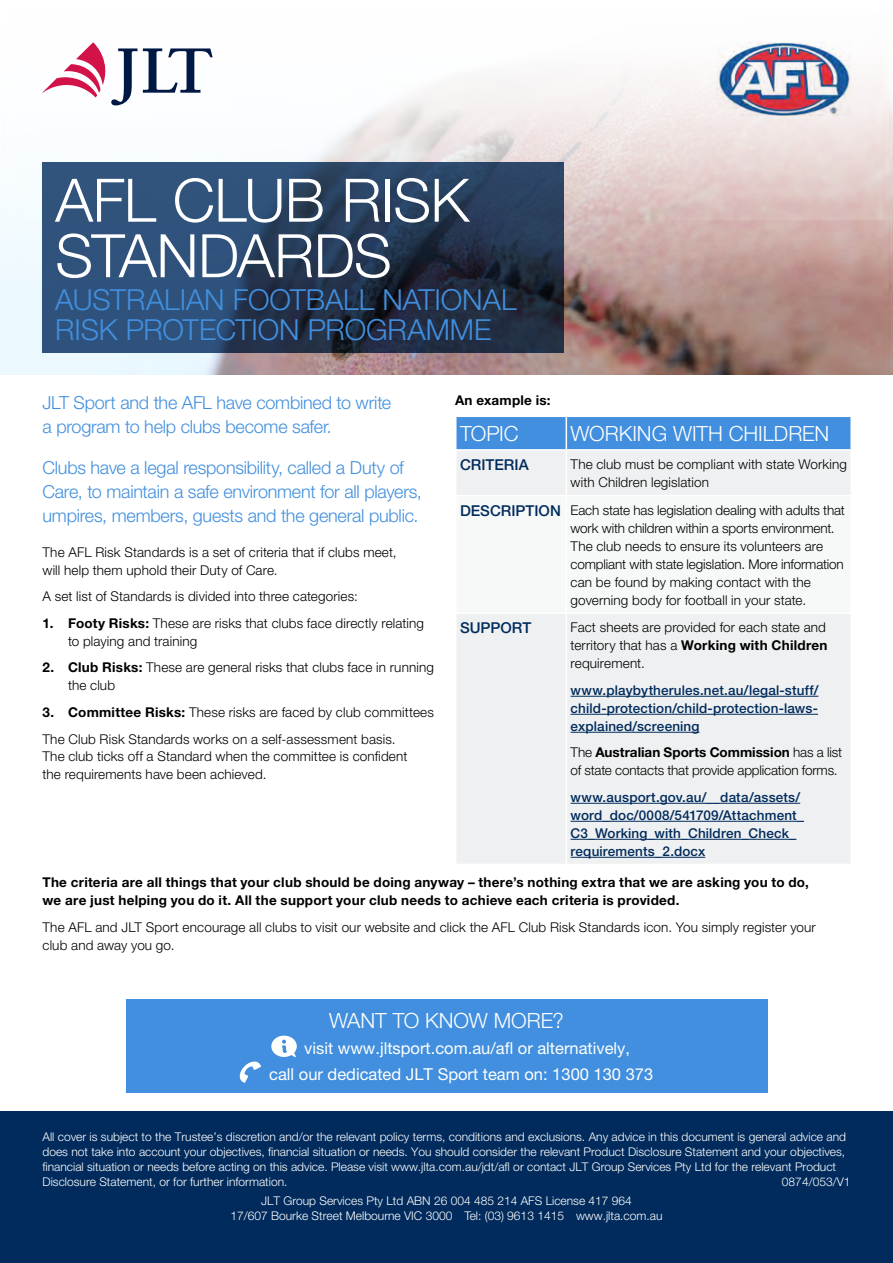
<style>
.page{position:relative;width:893px;height:1263px;background:#fff}
.page>*{position:absolute;margin:0;border:0;box-sizing:border-box;transform-origin:0 0}
.t1{font:300 60px/55.5px "Helvetica Neue";letter-spacing:-.01em;color:#fff}
.t2{font:300 29.1px/30px "Helvetica Neue";letter-spacing:-.005em;color:#418fde}
.t3{font:300 21px "Helvetica Neue";letter-spacing:-.005em;color:#fff}
.t4{font:300 18px/24px "Helvetica Neue";letter-spacing:-.015em;color:#418fde}
.t5{font:16.5px/25.7px "Helvetica Neue";color:#fff}
.t6{font:500 15px "Helvetica Neue";color:#002b5c}
.t7{font:300 13.5px/18px "Helvetica Neue";letter-spacing:.01em;color:#000}
.t8{font:300 13.5px/18px "Helvetica Neue";letter-spacing:-.01em;color:#000}
.t9{font:500 13.5px/18px "Helvetica Neue";letter-spacing:.01em;color:#002b5c;text-align:justify}
.t10{font:700 13.5px/18px "Helvetica Neue";letter-spacing:.02em;color:#000}
.t11{font:300 12px/15px "Helvetica Neue";color:#fff}
.s1{font-weight:500;font-size:15px;color:#002b5c}
.s2{font-weight:700}
</style>
<div class="page">
<img style="left:1px;top:42px;width:892px;height:333px">
<img style="left:717px;top:43px;width:133px;height:73px">
<svg style="left:43px;top:162px;width:521px;height:190px;background:#28405f"></svg>
<div style="left:456px;top:417px;width:394px;height:32px;background:#418fde"></div>
<div style="left:457px;top:451px;width:393px;height:413px;background:#eff0f1"></div>
<svg style="left:457px;top:496px;width:393px;height:116px"></svg>
<hr style="left:566px;top:417px;width:1px;height:32px;background:#fff">
<hr style="left:566px;top:451px;width:1px;height:44px;background:#fff">
<hr style="left:455px;top:495px;width:111px;height:1px;background:#fff">
<hr style="left:566px;top:495px;width:286px;height:1px;background:#fff">
<hr style="left:566px;top:496px;width:1px;height:116px;background:#fff">
<hr style="left:455px;top:612px;width:111px;height:2px;background:#fff">
<hr style="left:566px;top:612px;width:286px;height:2px;background:#fff">
<hr style="left:566px;top:614px;width:1px;height:250px;background:#fff">
<hr style="left:571px;top:696px;width:247px;height:1px;background:#002b5c">
<hr style="left:571px;top:714px;width:247px;height:1px;background:#002b5c">
<hr style="left:571px;top:732px;width:128px;height:1px;background:#002b5c">
<hr style="left:571px;top:803px;width:229px;height:1px;background:#002b5c">
<hr style="left:571px;top:821px;width:233px;height:1px;background:#002b5c">
<hr style="left:571px;top:839px;width:225px;height:1px;background:#002b5c">
<hr style="left:571px;top:857px;width:134px;height:1px;background:#002b5c">
<svg style="left:143px;top:48px;width:70px;height:45px"></svg>
<svg style="left:43px;top:43px;width:94px;height:62px"></svg>
<div style="left:0;top:1111px;width:893px;height:152px;background:#002b5c"></div>
<div style="left:126px;top:999px;width:641px;height:94px;background:#418fde"></div>
<svg style="left:271px;top:1035px;width:26px;height:23px"></svg>
<svg style="left:239px;top:1061px;width:22px;height:22px"></svg>
<h1 class="t1" style="left:55px;top:171px;width:415px">AFL CLUB RISK<br>STANDARDS</h1>
<h2 class="t2" style="left:55px;top:284px;width:463px">AUSTRALIAN FOOTBALL NATIONAL<br>RISK PROTECTION PROGRAMME</h2>
<p class="t10" style="left:455px;top:391px;width:97px">An example is:</p>
<h3 class="t3" style="left:460px;top:421px;width:60px">TOPIC</h3>
<h3 class="t3" style="left:571px;top:421px;width:260px">WORKING WITH CHILDREN</h3>
<p class="t6" style="left:460px;top:456px;width:70px">CRITERIA</p>
<p class="t7" style="left:571px;top:455px;width:278px">The club must be compliant with state Working with Children legislation</p>
<p class="t8" style="left:571px;top:501px;width:276px;text-indent:-111px"><span class="s1">DESCRIPTION</span> Each state has legislation dealing with adults that work with children within a sports environment.<br>The club needs to ensure its volunteers are compliant with state legislation. More information can be found by making contact with the governing body for football in your state.</p>
<p class="t6" style="left:460px;top:619px;width:73px">SUPPORT</p>
<p class="t7" style="left:571px;top:618px;width:258px;text-align:justify">Fact sheets are provided for each state and territory that has a <span class="s2">Working with Children </span>requirement.</p>
<p class="t9" style="left:571px;top:681px;width:249px">www.playbytherules.net.au/legal-stuff/ child-protection/child-protection-laws&shy;explained/screening</p>
<p class="t8" style="left:571px;top:743px;width:273px">The <span class="s2">Australian Sports Commission</span> has a list of state contacts that provide application forms.</p>
<p class="t9" style="left:571px;top:788px;width:235px;text-align:left">www.ausport.gov.au/__data/assets/ word_doc/0008/541709/Attachment_ C3_Working_with_Children_Check_ requirements_2.docx</p>
<p class="t10" style="left:43px;top:873px;width:768px">The criteria are all things that your club should be doing anyway – there’s nothing extra that we are asking you to do, we are just helping you do it. All the support your club needs to achieve each criteria is provided.</p>
<p class="t7" style="left:43px;top:918px;width:775px">The AFL and JLT Sport encourage all clubs to visit our website and click the AFL Club Risk Standards icon. You simply register your club and away you go.</p>
<h3 class="t4" style="left:43px;top:390px;width:350px">JLT Sport and the AFL have combined to write a program to help clubs become safer.</h3>
<h3 class="t4" style="left:43px;top:455px;width:381px">Clubs have a legal responsibility, called a Duty of<br>Care, to maintain a safe environment for all players, umpires, members, guests and the general public.</h3>
<p class="t7" style="left:43px;top:543px;width:356px">The AFL Risk Standards is a set of criteria that if clubs meet, will help them uphold their Duty of Care.</p>
<p class="t7" style="left:43px;top:587px;width:317px">A set list of Standards is divided into three categories:</p>
<p class="t7" style="left:68px;top:614px;width:357px;text-indent:-26px"><span class="s2">1. Footy Risks:</span> These are risks that clubs face directly relating to playing and training</p>
<p class="t7" style="left:68px;top:658px;width:367px;text-indent:-26px"><span class="s2">2. Club Risks:</span> These are general risks that clubs face in running the club</p>
<p class="t7" style="left:43px;top:699px;width:393px;line-height:26.5px"><span class="s2">3. Committee Risks:</span> These risks are faced by club committees<br>The Club Risk Standards works on a self-assessment basis.</p>
<p class="t7" style="left:43px;top:747px;width:366px">The club ticks off a Standard when the committee is confident the requirements have been achieved.</p>
<h3 class="t3" style="left:329px;top:1008px;width:236px">WANT TO KNOW MORE?</h3>
<p class="t5" style="left:269px;top:1035px;width:385px;text-indent:35px">visit www.jltsport.com.au/afl or alternatively, call our dedicated JLT Sport team on: 1300 130 373</p>
<p class="t11" style="left:43px;top:1129px;width:805px">All cover is subject to the Trustee’s discretion and/or the relevant policy terms, conditions and exclusions. Any advice in this document is general advice and does not take into account your objectives, financial situation or needs. You should consider the relevant Product Disclosure Statement and your objectives, financial situation or needs before acting on this advice. Please visit www.jlta.com.au/jdt/afl or contact JLT Group Services Pty Ltd for the relevant Product Disclosure Statement, or for further information.</p>
<p class="t11" style="left:782px;top:1174px;width:70px">0874/053/V1</p>
<p class="t11" style="left:230px;top:1193px;width:433px;text-align:center">JLT Group Services Pty Ltd ABN 26 004 485 214 AFS License 417 964<br>17/607 Bourke Street Melbourne VIC 3000 Tel: (03) 9613 1415 www.jlta.com.au</p>
</div>
